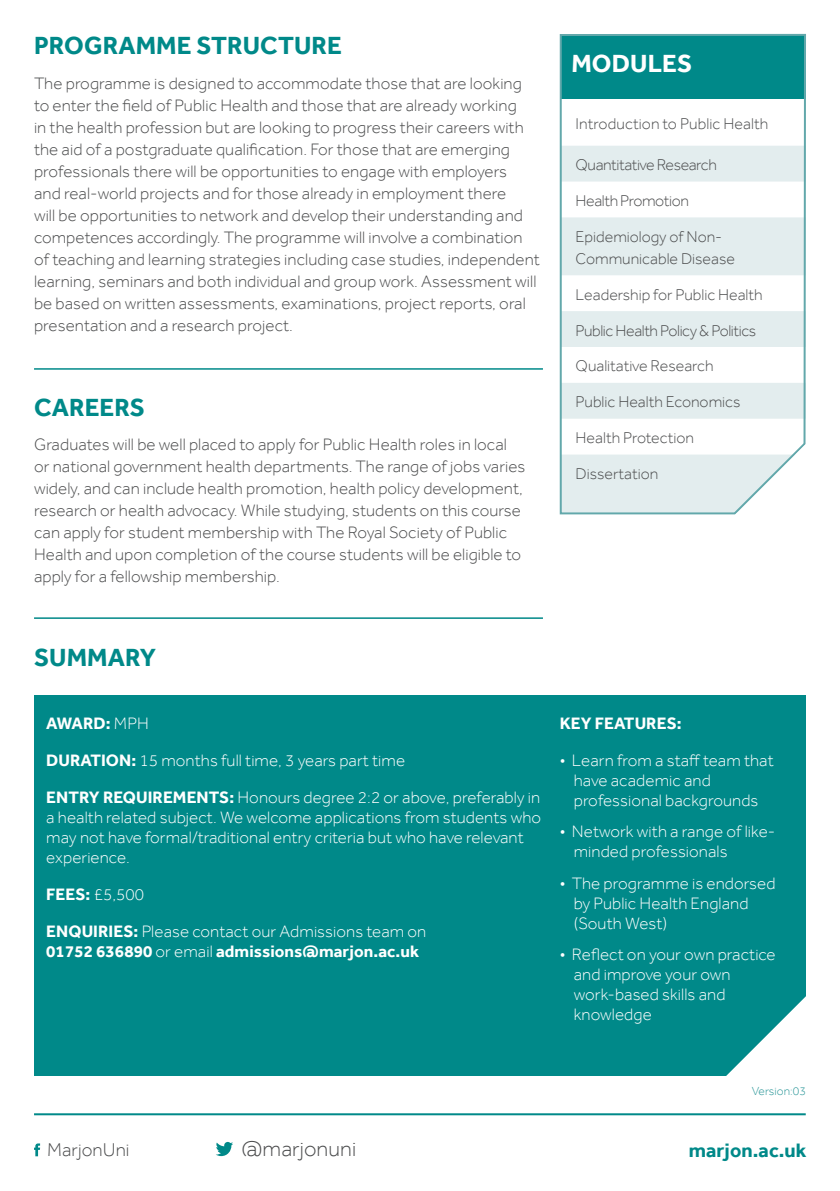
<style>
.page{position:relative;width:840px;height:1191px;background:#fff}
.page>*{position:absolute;margin:0;border:0;box-sizing:border-box;transform-origin:0 0}
.t1{font:700 25.6px "Effra";letter-spacing:.005em;color:#008989}
.t2{font:700 25.6px "Effra";letter-spacing:.005em;color:#fff}
.t3{font:300 22px "Effra";letter-spacing:.005em;color:#4b4c4d}
.t4{font:700 20px "Effra";letter-spacing:.005em;color:#008989}
.t5{font:300 19px "Effra";letter-spacing:.005em;color:#4b4c4d}
.t6{font:300 17px/22px "Effra";letter-spacing:.005em;color:#4b4c4d}
.t7{font:300 17px/20px "Effra";letter-spacing:.005em;color:#fff}
.t8{font:700 17px "Effra";letter-spacing:.005em;color:#fff}
.t9{font:300 16px/22px "Effra";color:#4b4c4d}
.t10{font:300 16px "Effra";letter-spacing:-.025em;color:#4b4c4d}
.t11{font:300 12px "Effra";letter-spacing:.005em;color:#279597}
.s1{font-weight:700}
.s2{font-weight:300}
</style>
<div class="page">
<div style="left:34px;top:695px;width:771px;height:380px;background:#008989"></div>
<svg style="left:720px;top:986px;width:86px;height:90px"></svg>
<svg style="left:216px;top:1141px;width:17px;height:15px"></svg>
<svg style="left:34px;top:1143px;width:6px;height:13px"></svg>
<hr style="left:34px;top:1113px;width:771px;height:2px;background:#008989">
<hr style="left:34px;top:368px;width:508px;height:2px;background:#008989">
<hr style="left:34px;top:617px;width:508px;height:2px;background:#008989">
<svg style="left:559px;top:33px;width:247px;height:482px"></svg>
<svg style="left:677px;top:430px;width:129px;height:85px"></svg>
<h1 class="t1" style="left:34px;top:30px;width:309px">PROGRAMME STRUCTURE</h1>
<p class="t6" style="left:34px;top:72px;width:507px">The programme is designed to accommodate those that are looking to enter the field of Public Health and those that are already working<br>in the health profession but are looking to progress their careers with the aid of a postgraduate qualification. For those that are emerging professionals there will be opportunities to engage with employers<br>and real-world projects and for those already in employment there<br>will be opportunities to network and develop their understanding and competences accordingly. The programme will involve a combination of teaching and learning strategies including case studies, independent learning, seminars and both individual and group work. Assessment will be based on written assessments, examinations, project reports, oral presentation and a research project.</p>
<h1 class="t1" style="left:34px;top:391px;width:112px">CAREERS</h1>
<p class="t6" style="left:34px;top:434px;width:492px">Graduates will be well placed to apply for Public Health roles in local or national government health departments. The range of jobs varies widely, and can include health promotion, health policy development, research or health advocacy. While studying, students on this course can apply for student membership with The Royal Society of Public Health and upon completion of the course students will be eligible to apply for a fellowship membership.</p>
<h1 class="t2" style="left:571px;top:48px;width:122px">MODULES</h1>
<p class="t9" style="left:575px;top:112px;width:194px">Introduction to Public Health</p>
<p class="t10" style="left:575px;top:156px;width:143px">Quantitative Research</p>
<p class="t10" style="left:575px;top:192px;width:115px">Health Promotion</p>
<p class="t9" style="left:575px;top:225px;width:161px">Epidemiology of Non-<br>Communicable Disease</p>
<p class="t9" style="left:575px;top:283px;width:188px">Leadership for Public Health</p>
<p class="t10" style="left:575px;top:321px;width:182px">Public Health Policy &amp; Politics</p>
<p class="t9" style="left:575px;top:355px;width:139px">Qualitative Research</p>
<p class="t9" style="left:575px;top:391px;width:166px">Public Health Economics</p>
<p class="t9" style="left:575px;top:427px;width:120px">Health Protection</p>
<p class="t9" style="left:575px;top:462px;width:84px">Dissertation</p>
<h1 class="t1" style="left:34px;top:641px;width:124px">SUMMARY</h1>
<p class="t7" style="left:46px;top:705px;width:495px;line-height:37px"><span class="s1">AWARD:</span> MPH<br><span class="s1">DURATION:</span> 15 months full time, 3 years part time<br><span class="s1">ENTRY REQUIREMENTS:</span> Honours degree 2:2 or above, preferably in</p>
<p class="t7" style="left:46px;top:807px;width:496px">a health related subject. We welcome applications from students who may not have formal/traditional entry criteria but who have relevant experience.</p>
<p class="t7" style="left:46px;top:876px;width:381px;line-height:37px"><span class="s1">FEES:</span> £5,500<br><span class="s1">ENQUIRIES:</span> Please contact our Admissions team on</p>
<p class="t8" style="left:46px;top:941px;width:374px">01752 636890 <span class="s2">or email</span> admissions@marjon.ac.uk</p>
<p class="t8" style="left:559px;top:713px;width:123px">KEY FEATURES:</p>
<p class="t7" style="left:573px;top:750px;width:201px;text-indent:-14px">• Learn from a staff team that have academic and professional backgrounds</p>
<p class="t7" style="left:573px;top:821px;width:203px;text-indent:-14px">• Network with a range of like&shy;minded professionals</p>
<p class="t7" style="left:573px;top:873px;width:203px;text-indent:-14px">• The programme is endorsed by Public Health England (South West)</p>
<p class="t7" style="left:573px;top:944px;width:203px;text-indent:-14px">• Reflect on your own practice and improve your own work-based skills and knowledge</p>
<p class="t11" style="left:751px;top:1084px;width:56px">Version:03</p>
<p class="t5" style="left:47px;top:1139px;width:84px">MarjonUni</p>
<p class="t3" style="left:241px;top:1136px;width:116px">@marjonuni</p>
<p class="t4" style="left:688px;top:1138px;width:119px">marjon.ac.uk</p>
</div>
